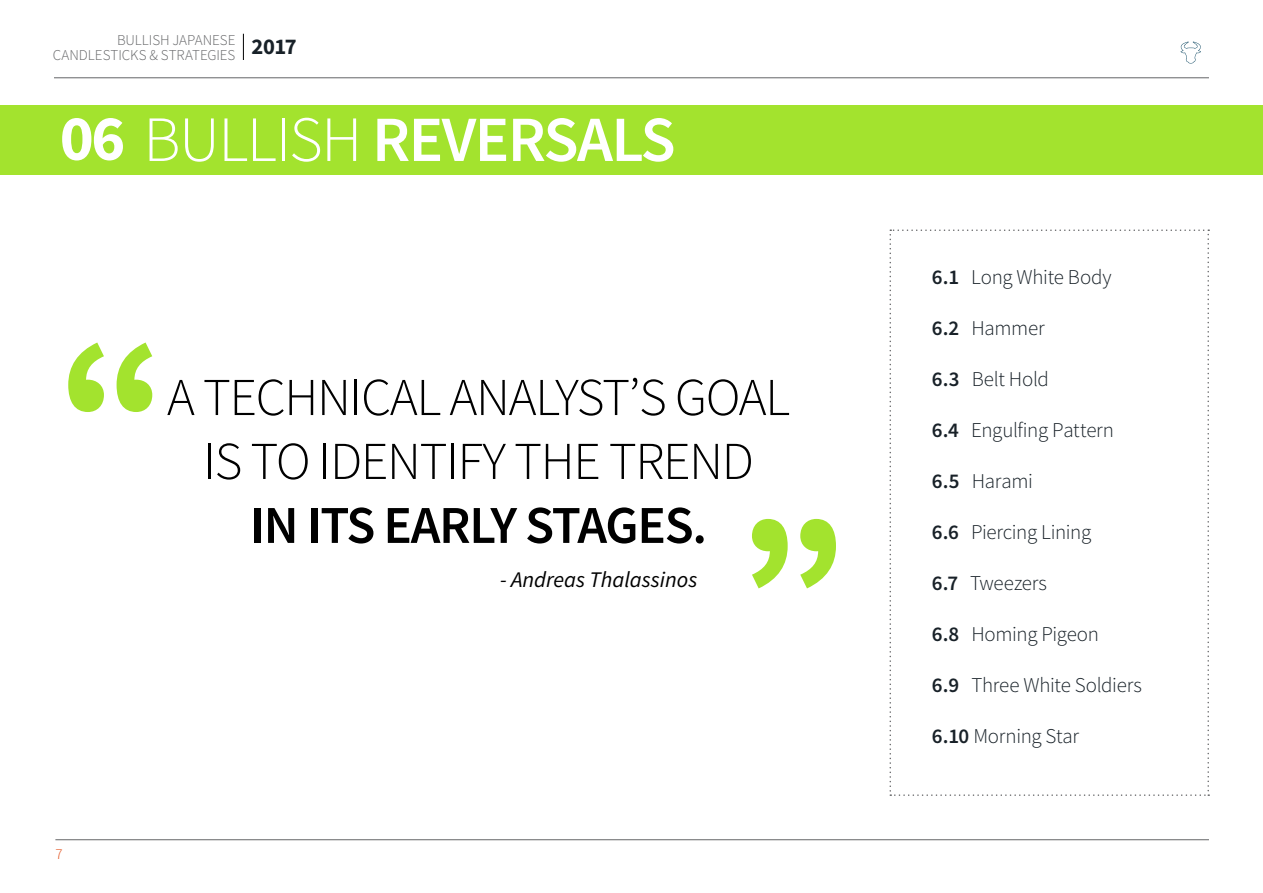
<style>
.page{position:relative;width:1263px;height:893px;background:#fff}
.page>*{position:absolute;margin:0;border:0;box-sizing:border-box;transform-origin:0 0}
.t1{font:900 185.85px "Source Sans Pro";color:#a3e32e}
.t2{font:600 64.5px "Source Sans Pro";letter-spacing:-.025em;color:#fff}
.t3{font:300 53.25px/63.9px "Source Sans Pro";letter-spacing:-.025em;color:#000;text-align:center}
.t4{font:600 53.25px "Source Sans Pro";letter-spacing:-.025em;color:#000}
.t5{font:italic 22.35px "Source Sans Pro";color:#000}
.t6{font:300 21px "Source Sans Pro";letter-spacing:-.015em;color:#182128}
.t7{font:300 15px/15px "Source Sans Pro";letter-spacing:-.005em;color:#646567;text-align:center}
.t8{font:300 15px "Source Sans Pro";color:#e14c16}
.s1{font-weight:700}
.s2{font-weight:300}
.s3{font-weight:600}
</style>
<div class="page">
<svg style="left:243px;top:34px;width:1px;height:26px"></svg>
<hr style="left:54px;top:78px;width:1155px;height:1px;background:#646567">
<svg style="left:1180px;top:42px;width:21px;height:21px"></svg>
<hr style="left:55px;top:839px;width:1154px;height:1px;background:#646567">
<div style="left:0;top:105px;width:1263px;height:70px;background:#a3e32e"></div>
<svg style="left:889px;top:229px;width:320px;height:567px"></svg>
<p class="t7" style="left:53px;top:33px;width:245px">BULLISH JAPANESE<br>CANDLESTICKS &amp; STRATEGIES <sup>2017</sup></p>
<h2 class="t2" style="left:60px;top:97px;width:617px"><span class="s1">06</span> <span class="s2">BULLISH</span> REVERSALS</h2>
<h1 class="t1" style="left:58px;top:278px;width:109px">“</h1>
<h3 class="t3" style="left:167px;top:365px;width:625px">A TECHNICAL ANALYST’S GOAL<br>IS TO IDENTIFY THE TREND</h3>
<h3 class="t4" style="left:250px;top:490px;width:459px">IN ITS EARLY STAGES.</h3>
<h1 class="t1" style="left:846px;top:653px;width:109px;rotate:-180deg">“</h1>
<p class="t5" style="left:500px;top:565px;width:199px">- Andreas Thalassinos</p>
<p class="t8" style="left:55px;top:845px;width:9px">7</p>
<p class="t6" style="left:932px;top:264px;width:181px"><span class="s3">6.1</span> Long White Body</p>
<p class="t6" style="left:932px;top:315px;width:114px"><span class="s3">6.2</span> Hammer</p>
<p class="t6" style="left:932px;top:366px;width:119px"><span class="s3">6.3</span> Belt Hold</p>
<p class="t6" style="left:932px;top:417px;width:184px"><span class="s3">6.4</span> Engulfing Pattern</p>
<p class="t6" style="left:932px;top:468px;width:102px"><span class="s3">6.5</span> Harami</p>
<p class="t6" style="left:932px;top:519px;width:161px"><span class="s3">6.6</span> Piercing Lining</p>
<p class="t6" style="left:932px;top:570px;width:117px"><span class="s3">6.7</span> Tweezers</p>
<p class="t6" style="left:932px;top:621px;width:169px"><span class="s3">6.8</span> Homing Pigeon</p>
<p class="t6" style="left:932px;top:672px;width:211px"><span class="s3">6.9</span> Three White Soldiers</p>
<p class="t6" style="left:932px;top:723px;width:149px"><span class="s3">6.10</span> Morning Star</p>
</div>
